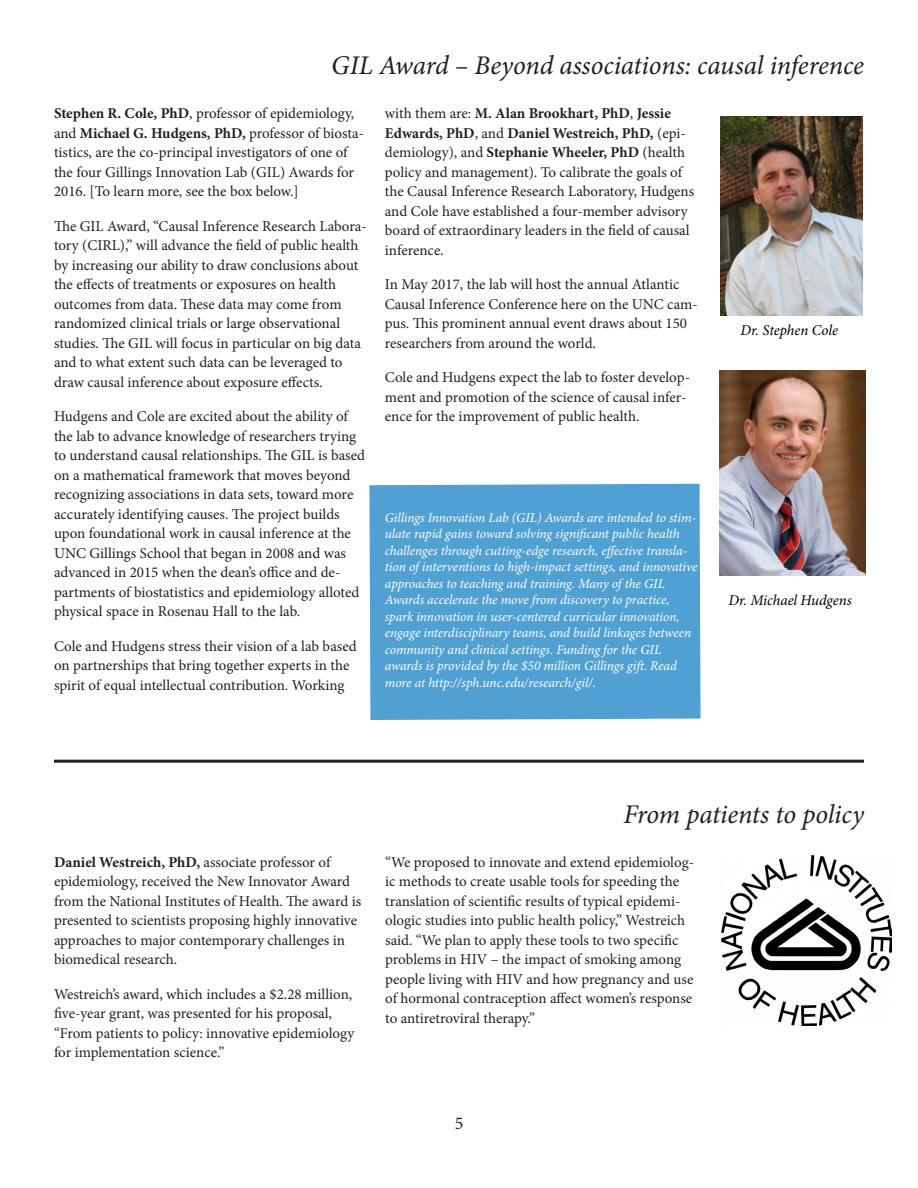
<style>
.page{position:relative;width:918px;height:1188px;background:#fff}
.page>*{position:absolute;margin:0;border:0;box-sizing:border-box;transform-origin:0 0}
.Heading_2{font:italic 27px "Minion Pro";letter-spacing:-.005em;color:#231f20}
.t1{font:18px "Minion Pro";color:#231f20}
.EpiNewsletter_body{font:15px/19.5px "Minion Pro";color:#231f20}
.EpiNewsletter_body-2{font:italic 15px "Minion Pro";letter-spacing:-.005em;color:#000}
.EpiNewsletter_body-3{font:italic 13.5px/16.5px "Minion Pro";letter-spacing:-.01em;color:#fff}
.s1{font-weight:700}
</style>
<div class="page">
<div style="left:369px;top:484px;width:332px;height:236px;background:#50a0d4"></div>
<img style="left:719px;top:370px;width:147px;height:206px">
<img style="left:721px;top:117px;width:142px;height:199px">
<hr style="left:54px;top:760px;width:810px;height:3px;background:#231f20">
<img style="left:722px;top:856px;width:170px;height:170px">
<h1 class="Heading_2" style="left:331px;top:47px;width:534px">GIL Award – Beyond associations: causal inference</h1>
<p class="EpiNewsletter_body" style="left:54px;top:104px;width:312px"><span class="s1">Stephen R. Cole, PhD</span>, professor of epidemiology, and <span class="s1">Michael G. Hudgens, PhD,</span> professor of biosta&shy;tistics, are the co-principal investigators of one of the four Gillings Innovation Lab (GIL) Awards for 2016. [To learn more, see the box below.]</p>
<p class="EpiNewsletter_body" style="left:54px;top:216px;width:314px">The GIL Award, “Causal Inference Research Labora&shy;tory (CIRL),” will advance the field of public health by increasing our ability to draw conclusions about the effects of treatments or exposures on health outcomes from data. These data may come from randomized clinical trials or large observational studies. The GIL will focus in particular on big data and to what extent such data can be leveraged to draw causal inference about exposure effects.</p>
<p class="EpiNewsletter_body" style="left:54px;top:407px;width:313px">Hudgens and Cole are excited about the ability of the lab to advance knowledge of researchers trying to understand causal relationships. The GIL is based on a mathematical framework that moves beyond recognizing associations in data sets, toward more accurately identifying causes. The project builds upon foundational work in causal inference at the UNC Gillings School that began in 2008 and was advanced in 2015 when the dean’s office and de&shy;partments of biostatistics and epidemiology alloted physical space in Rosenau Hall to the lab.</p>
<p class="EpiNewsletter_body" style="left:54px;top:636px;width:304px">Cole and Hudgens stress their vision of a lab based on partnerships that bring together experts in the spirit of equal intellectual contribution. Working</p>
<p class="EpiNewsletter_body" style="left:385px;top:104px;width:311px">with them are: <span class="s1">M. Alan Brookhart, PhD</span>, <span class="s1">Jessie Edwards, PhD</span>, and <span class="s1">Daniel Westreich, PhD,</span> (epi&shy;demiology), and <span class="s1">Stephanie Wheeler, PhD</span> (health policy and management). To calibrate the goals of the Causal Inference Research Laboratory, Hudgens and Cole have established a four-member advisory board of extraordinary leaders in the field of causal inference.</p>
<p class="EpiNewsletter_body" style="left:385px;top:275px;width:314px">In May 2017, the lab will host the annual Atlantic Causal Inference Conference here on the UNC cam&shy;pus. This prominent annual event draws about 150 researchers from around the world.</p>
<p class="EpiNewsletter_body" style="left:385px;top:368px;width:307px">Cole and Hudgens expect the lab to foster develop&shy;ment and promotion of the science of causal infer&shy;ence for the improvement of public health.</p>
<p class="EpiNewsletter_body-3" style="left:385px;top:509px;width:314px">Gillings Innovation Lab (GIL) Awards are intended to stim&shy;ulate rapid gains toward solving significant public health challenges through cutting-edge research, effective transla&shy;tion of interventions to high-impact settings, and innovative approaches to teaching and training. Many of the GIL Awards accelerate the move from discovery to practice, spark innovation in user-centered curricular innovation, engage interdisciplinary teams, and build linkages between community and clinical settings. Funding for the GIL awards is provided by the $50 million Gillings gift. Read more at http://sph.unc.edu/research/gil/.</p>
<p class="EpiNewsletter_body-2" style="left:741px;top:320px;width:99px">Dr. Stephen Cole</p>
<p class="EpiNewsletter_body-2" style="left:728px;top:590px;width:125px">Dr. Michael Hudgens</p>
<p class="EpiNewsletter_body" style="left:54px;top:852px;width:309px"><span class="s1">Daniel Westreich, PhD,</span> associate professor of epidemiology, received the New Innovator Award from the National Institutes of Health. The award is presented to scientists proposing highly innovative approaches to major contemporary challenges in biomedical research.</p>
<p class="EpiNewsletter_body" style="left:54px;top:984px;width:302px">Westreich’s award, which includes a $2.28 million, five-year grant, was presented for his proposal, “From patients to policy: innovative epidemiology for implementation science.”</p>
<p class="Heading_2" style="left:624px;top:796px;width:242px">From patients to policy</p>
<p class="EpiNewsletter_body" style="left:385px;top:852px;width:310px">“We proposed to innovate and extend epidemiolog&shy;ic methods to create usable tools for speeding the translation of scientific results of typical epidemi&shy;ologic studies into public health policy,” Westreich said. “We plan to apply these tools to two specific problems in HIV – the impact of smoking among people living with HIV and how pregnancy and use of hormonal contraception affect women’s response to antiretroviral therapy.”</p>
<p class="t1" style="left:455px;top:1111px;width:10px">5</p>
</div>
